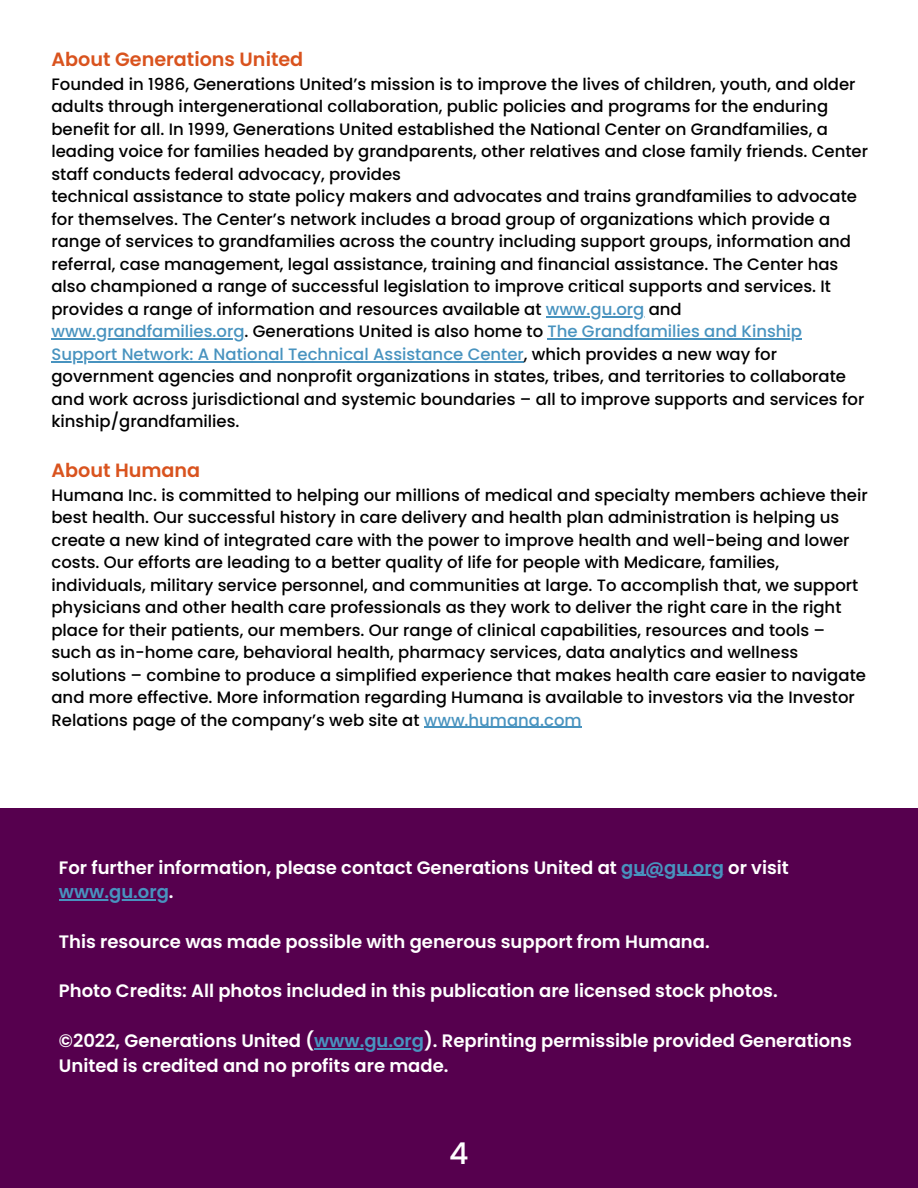
<style>
.page{position:relative;width:918px;height:1188px;background:#fff}
.page>*{position:absolute;margin:0;border:0;box-sizing:border-box;transform-origin:0 0}
.t1{font:500 30px "Poppins";color:#fff}
.t2{font:600 19.2px "Poppins";color:#d9531e}
.t3{font:600 18px/24.8px "Poppins";color:#fff}
.t4{font:500 16.5px/22.5px "Poppins";color:#000}
.s1{color:#4893bf}
</style>
<div class="page">
<div style="left:0;top:1121px;width:918px;height:67px;background:#56004e"></div>
<hr style="left:546px;top:316px;width:98px;height:1px;background:#4893bf">
<hr style="left:51px;top:339px;width:194px;height:1px;background:#4893bf">
<hr style="left:548px;top:339px;width:254px;height:1px;background:#4893bf">
<hr style="left:51px;top:361px;width:473px;height:1px;background:#4893bf">
<hr style="left:424px;top:727px;width:158px;height:1px;background:#4893bf">
<div style="left:0;top:808px;width:918px;height:318px;background:#56004e"></div>
<hr style="left:621px;top:875px;width:103px;height:1px;background:#4893bf">
<hr style="left:59px;top:900px;width:110px;height:1px;background:#4893bf">
<hr style="left:314px;top:1048px;width:110px;height:1px;background:#4893bf">
<p class="t2" style="left:51px;top:46px;width:253px">About Generations United</p>
<p class="t4" style="left:51px;top:73px;width:818px">Founded in 1986, Generations United’s mission is to improve the lives of children, youth, and older adults through intergenerational collaboration, public policies and programs for the enduring benefit for all. In 1999, Generations United established the National Center on Grandfamilies, a leading voice for families headed by grandparents, other relatives and close family friends. Center staff conducts federal advocacy, provides<br>technical assistance to state policy makers and advocates and trains grandfamilies to advocate for themselves. The Center’s network includes a broad group of organizations which provide a range of services to grandfamilies across the country including support groups, information and referral, case management, legal assistance, training and financial assistance. The Center has also championed a range of successful legislation to improve critical supports and services. It provides a range of information and resources available at <span class="s1">www.gu.org</span> and <span class="s1">www.grandfamilies.org</span>. Generations United is also home to <span class="s1">The Grandfamilies and Kinship Support Network: A National Technical Assistance Center</span>, which provides a new way for government agencies and nonprofit organizations in states, tribes, and territories to collaborate and work across jurisdictional and systemic boundaries – all to improve supports and services for kinship/grandfamilies.</p>
<p class="t2" style="left:51px;top:457px;width:150px">About Humana</p>
<p class="t4" style="left:51px;top:484px;width:818px">Humana Inc. is committed to helping our millions of medical and specialty members achieve their best health. Our successful history in care delivery and health plan administration is helping us create a new kind of integrated care with the power to improve health and well-being and lower costs. Our efforts are leading to a better quality of life for people with Medicare, families, individuals, military service personnel, and communities at large. To accomplish that, we support physicians and other health care professionals as they work to deliver the right care in the right place for their patients, our members. Our range of clinical capabilities, resources and tools – such as in-home care, behavioral health, pharmacy services, data analytics and wellness solutions – combine to produce a simplified experience that makes health care easier to navigate and more effective. More information regarding Humana is available to investors via the Investor Relations page of the company’s web site at <span class="s1">www.humana.com</span></p>
<p class="t3" style="left:59px;top:855px;width:731px">For further information, please contact Generations United at <span class="s1">gu@gu.org</span> or visit <span class="s1">www.gu.org</span>.</p>
<p class="t3" style="left:59px;top:929px;width:652px">This resource was made possible with generous support from Humana.</p>
<p class="t3" style="left:59px;top:979px;width:720px">Photo Credits: All photos included in this publication are licensed stock photos.</p>
<p class="t3" style="left:59px;top:1028px;width:795px">©2022, Generations United (<span class="s1">www.gu.org</span>). Reprinting permissible provided Generations<br>United is credited and no profits are made.</p>
<h1 class="t1" style="left:449px;top:1133px;width:21px">4</h1>
</div>
